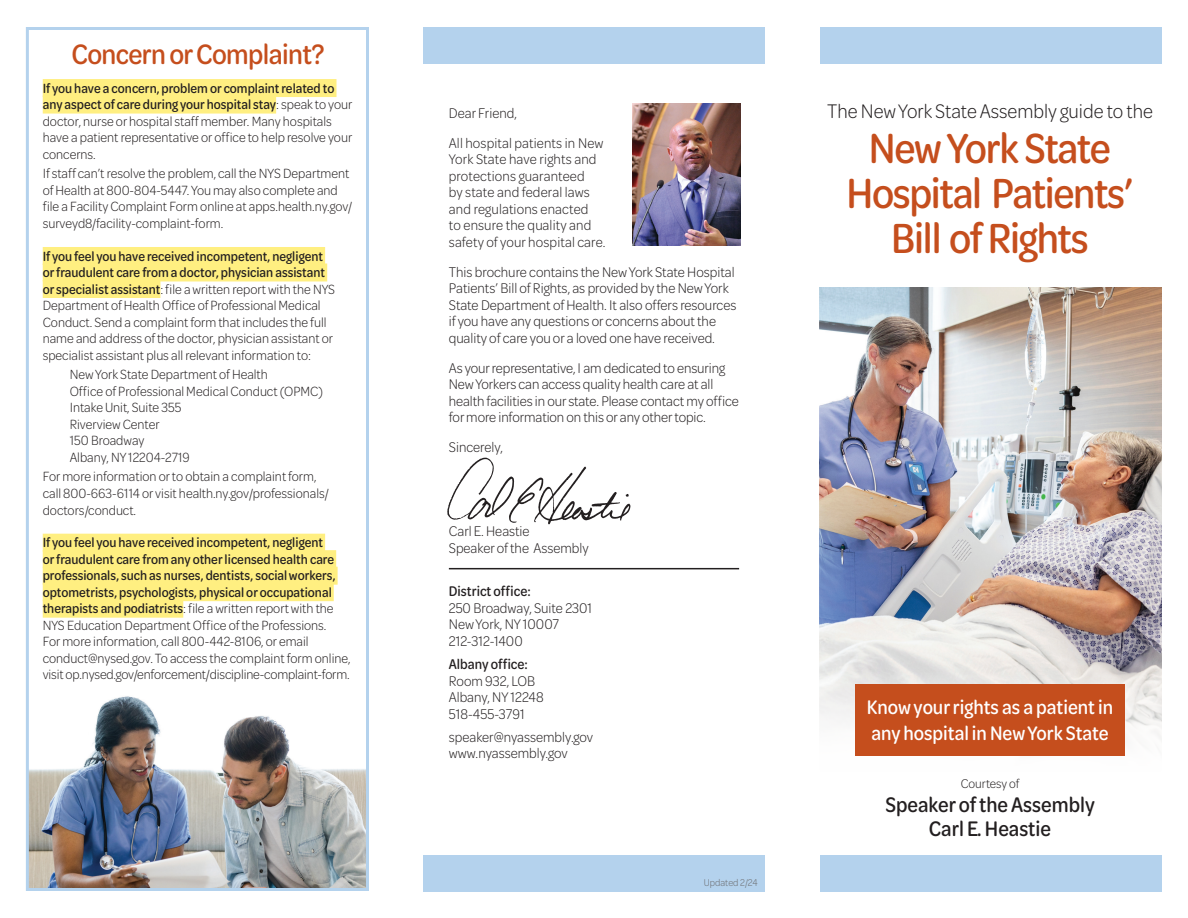
<style>
.page{position:relative;width:1188px;height:918px;background:#fff}
.page>*{position:absolute;margin:0;border:0;box-sizing:border-box;transform-origin:0 0}
.t1{font:500 45px/45px "Omnes Cond";letter-spacing:-.03em;color:#c54e1d;text-align:center}
.t2{font:500 30px "Omnes Cond";letter-spacing:-.02em;color:#c54e1d}
.t3{font:500 22.5px/24px "Omnes Cond";color:#231f20;text-align:center}
.t4{font:500 21px/25.2px "Omnes Cond";color:#fff}
.t5{font:300 21px "Omnes Cond";color:#231f20}
.t6{font:300 15px/16.5px "Omnes Cond";color:#231f20}
.t7{font:500 15px "Omnes Cond";color:#231f20}
.t8{font:300 14.25px/16.5px "Omnes Cond";color:#231f20}
.t9{font:300 13.5px "Omnes Cond";color:#231f20}
.t10{font:300 10.5px "Omnes Cond";letter-spacing:-.005em;color:#6c6d70}
.s1{font-weight:500}
</style>
<div class="page">
<div style="left:423px;top:855px;width:342px;height:37px;background:#b4d2ed"></div>
<img style="left:820px;top:287px;width:342px;height:453px">
<div style="left:855px;top:684px;width:270px;height:72px;background:#c54e1d"></div>
<div style="left:820px;top:27px;width:342px;height:37px;background:#b4d2ed"></div>
<div style="left:820px;top:855px;width:342px;height:37px;background:#b4d2ed"></div>
<img style="left:30px;top:696px;width:335px;height:191px">
<div style="left:43px;top:79px;width:294px;height:18px;background:#ffef81"></div>
<div style="left:43px;top:96px;width:233px;height:18px;background:#ffef81"></div>
<div style="left:43px;top:247px;width:282px;height:18px;background:#ffef81"></div>
<div style="left:43px;top:263px;width:284px;height:18px;background:#ffef81"></div>
<div style="left:43px;top:280px;width:117px;height:18px;background:#ffef81"></div>
<div style="left:43px;top:534px;width:282px;height:18px;background:#ffef81"></div>
<div style="left:43px;top:550px;width:293px;height:18px;background:#ffef81"></div>
<div style="left:43px;top:567px;width:295px;height:18px;background:#ffef81"></div>
<div style="left:43px;top:583px;width:291px;height:18px;background:#ffef81"></div>
<div style="left:43px;top:600px;width:140px;height:18px;background:#ffef81"></div>
<div style="left:26px;top:27px;width:343px;height:864px;border:3px solid #b4d2ed"></div>
<div style="left:423px;top:27px;width:342px;height:37px;background:#b4d2ed"></div>
<hr style="left:449px;top:568px;width:290px;height:1px;background:#231f20">
<img style="left:633px;top:104px;width:108px;height:141px">
<img style="left:447px;top:457px;width:184px;height:68px">
<h2 class="t2" style="left:71px;top:35px;width:255px">Concern or Complaint?</h2>
<p class="t8" style="left:43px;top:79px;width:311px"><span class="s1">If you have a concern, problem or complaint related to any aspect of care during your hospital stay</span>: speak to your doctor, nurse or hospital staff member. Many hospitals have a patient representative or office to help resolve your concerns.</p>
<p class="t8" style="left:43px;top:165px;width:311px">If staff can’t resolve the problem, call the NYS Department of Health at 800-804-5447. You may also complete and file a Facility Complaint Form online at apps.health.ny.gov/ surveyd8/facility-complaint-form.</p>
<p class="t8" style="left:43px;top:247px;width:294px"><span class="s1">If you feel you have received incompetent, negligent or fraudulent care from a doctor, physician assistant or specialist assistant</span>: file a written report with the NYS Department of Health Office of Professional Medical Conduct. Send a complaint form that includes the full name and address of the doctor, physician assistant or specialist assistant plus all relevant information to:</p>
<p class="t8" style="left:70px;top:366px;width:255px">New York State Department of Health<br>Office of Professional Medical Conduct (OPMC)<br>Intake Unit, Suite 355<br>Riverview Center<br>150 Broadway<br>Albany, NY 12204-2719</p>
<p class="t8" style="left:43px;top:468px;width:288px">For more information or to obtain a complaint form, call 800-663-6114 or visit health.ny.gov/professionals/ doctors/conduct.</p>
<p class="t8" style="left:43px;top:534px;width:309px"><span class="s1">If you feel you have received incompetent, negligent<br>or fraudulent care from any other licensed health care professionals, such as nurses, dentists, social workers, optometrists, psychologists, physical or occupational therapists and podiatrists</span>: file a written report with the NYS Education Department Office of the Professions.<br>For more information, call 800-442-8106, or email conduct@nysed.gov. To access the complaint form online, visit op.nysed.gov/enforcement/discipline-complaint-form.</p>
<p class="t6" style="left:449px;top:97px;width:156px;line-height:30px">Dear Friend,<br>All hospital patients in New</p>
<p class="t6" style="left:449px;top:151px;width:158px">York State have rights and protections guaranteed<br>by state and federal laws and regulations enacted<br>to ensure the quality and safety of your hospital care.</p>
<p class="t6" style="left:449px;top:263px;width:289px">This brochure contains the New York State Hospital Patients’ Bill of Rights, as provided by the New York State Department of Health. It also offers resources if you have any questions or concerns about the quality of care you or a loved one have received.</p>
<p class="t6" style="left:449px;top:359px;width:291px">As your representative, I am dedicated to ensuring New Yorkers can access quality health care at all health facilities in our state. Please contact my office for more information on this or any other topic.</p>
<p class="t6" style="left:449px;top:439px;width:56px">Sincerely,</p>
<p class="t6" style="left:449px;top:523px;width:141px">Carl E. Heastie<br>Speaker of the Assembly</p>
<p class="t7" style="left:449px;top:582px;width:84px">District office:</p>
<p class="t6" style="left:449px;top:599px;width:145px">250 Broadway, Suite 2301<br>New York, NY 10007<br>212-312-1400</p>
<p class="t7" style="left:449px;top:654px;width:81px">Albany office:</p>
<p class="t6" style="left:449px;top:672px;width:96px">Room 932, LOB<br>Albany, NY 12248<br>518-455-3791</p>
<p class="t6" style="left:449px;top:728px;width:146px">speaker@nyassembly.gov www.nyassembly.gov</p>
<p class="t10" style="left:704px;top:875px;width:55px">Updated 2/24</p>
<h3 class="t5" style="left:827px;top:98px;width:327px">The New York State Assembly guide to the</h3>
<h1 class="t1" style="left:847px;top:123px;width:288px">New York State<br>Hospital Patients’<br>Bill of Rights</h1>
<h3 class="t4" style="left:867px;top:694px;width:248px">Know your rights as a patient in any hospital in New York State</h3>
<p class="t9" style="left:961px;top:775px;width:60px">Courtesy of</p>
<h3 class="t3" style="left:885px;top:791px;width:211px">Speaker of the Assembly<br>Carl E. Heastie</h3>
</div>
